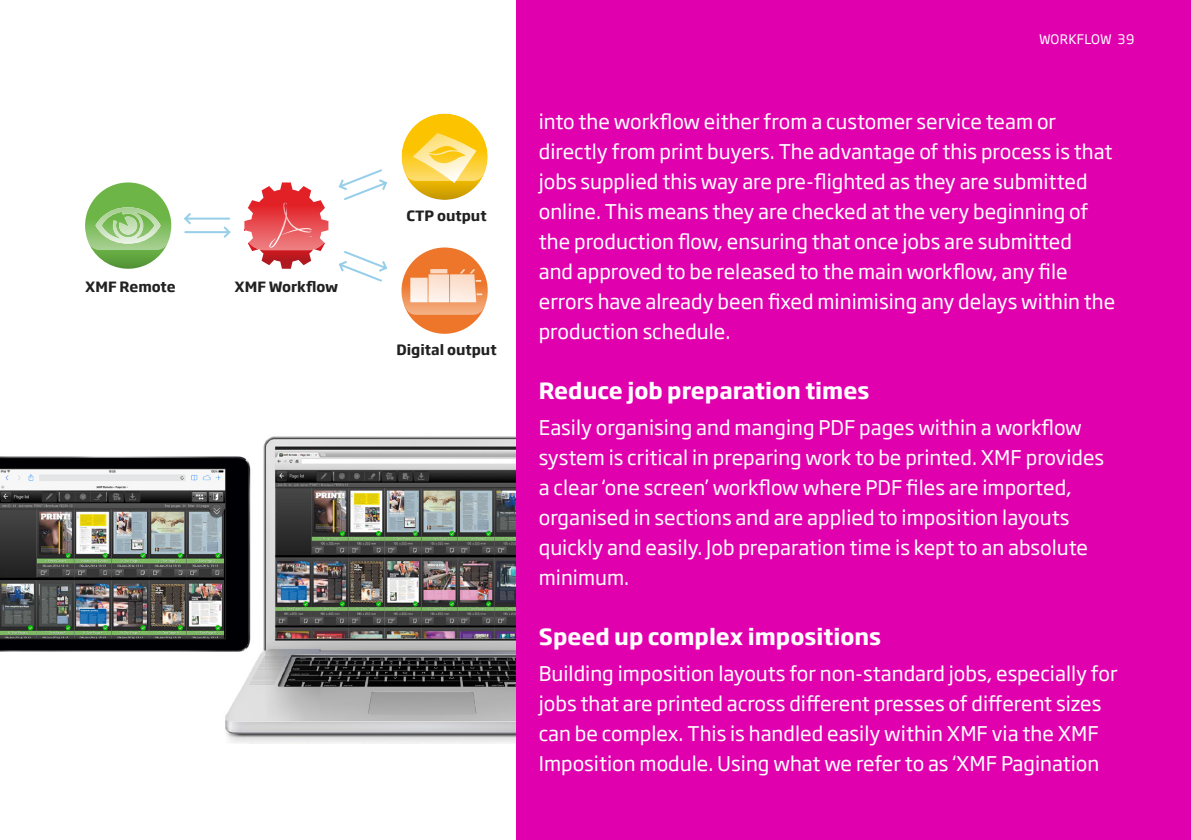
<style>
.page{position:relative;width:1191px;height:840px;background:#fff}
.page>*{position:absolute;margin:0;border:0;box-sizing:border-box;transform-origin:0 0}
.body_sub_heads{font:700 22px "Soho Gothic Pro";color:#fff}
.body_text_black{font:20px/30px "Soho Gothic Pro";color:#fff}
.main_heading_sub_hea{font:700 14px "Soho Gothic Pro";color:#212121}
.t1{font:13px "Soho Gothic Pro";letter-spacing:.02em;color:#fff}
</style>
<div class="page">
<img style="left:0;top:436px;width:516px;height:307px">
<div style="left:516px;top:0;width:675px;height:839px;background:#e100ae"></div>
<svg style="left:85px;top:182px;width:86px;height:86px"></svg>
<img style="left:88px;top:240px;width:81px;height:9px">
<img style="left:95px;top:207px;width:66px;height:36px">
<svg style="left:244px;top:182px;width:84px;height:86px"></svg>
<div style="left:401px;top:113px;width:87px;height:87px;background:#fcc300;border-radius:50%"></div>
<svg style="left:401px;top:133px;width:87px;height:67px"></svg>
<hr style="left:185px;top:231px;width:44px;height:2px;background:#97ceea">
<svg style="left:221px;top:226px;width:10px;height:12px"></svg>
<hr style="left:185px;top:217px;width:44px;height:2px;background:#97ceea">
<svg style="left:184px;top:213px;width:9px;height:12px"></svg>
<svg style="left:401px;top:247px;width:87px;height:86px;fill:#ed762b"></svg>
<svg style="left:410px;top:269px;width:72px;height:33px"></svg>
<svg style="left:338px;top:169px;width:50px;height:31px"></svg>
<svg style="left:338px;top:251px;width:50px;height:31px"></svg>
<p class="main_heading_sub_hea" style="left:85px;top:275px;width:92px">XMF Remote</p>
<p class="main_heading_sub_hea" style="left:234px;top:275px;width:105px">XMF Workflow</p>
<p class="main_heading_sub_hea" style="left:406px;top:204px;width:82px">CTP output</p>
<p class="main_heading_sub_hea" style="left:396px;top:338px;width:102px">Digital output</p>
<p class="t1" style="left:1039px;top:29px;width:97px">WORKFLOW 39</p>
<p class="body_text_black" style="left:539px;top:106px;width:578px">into the workflow either from a customer service team or directly from print buyers. The advantage of this process is that jobs supplied this way are pre-flighted as they are submitted online. This means they are checked at the very beginning of the production flow, ensuring that once jobs are submitted<br>and approved to be released to the main workflow, any file errors have already been fixed minimising any delays within the production schedule.</p>
<p class="body_sub_heads" style="left:539px;top:373px;width:332px">Reduce job preparation times</p>
<p class="body_text_black" style="left:539px;top:411px;width:567px">Easily organising and manging PDF pages within a workflow system is critical in preparing work to be printed. XMF provides a clear ‘one screen’ workflow where PDF files are imported, organised in sections and are applied to imposition layouts quickly and easily. Job preparation time is kept to an absolute minimum.</p>
<p class="body_sub_heads" style="left:539px;top:619px;width:344px">Speed up complex impositions</p>
<p class="body_text_black" style="left:539px;top:657px;width:580px">Building imposition layouts for non-standard jobs, especially for jobs that are printed across different presses of different sizes can be complex. This is handled easily within XMF via the XMF Imposition module. Using what we refer to as ‘XMF Pagination</p>
</div>
